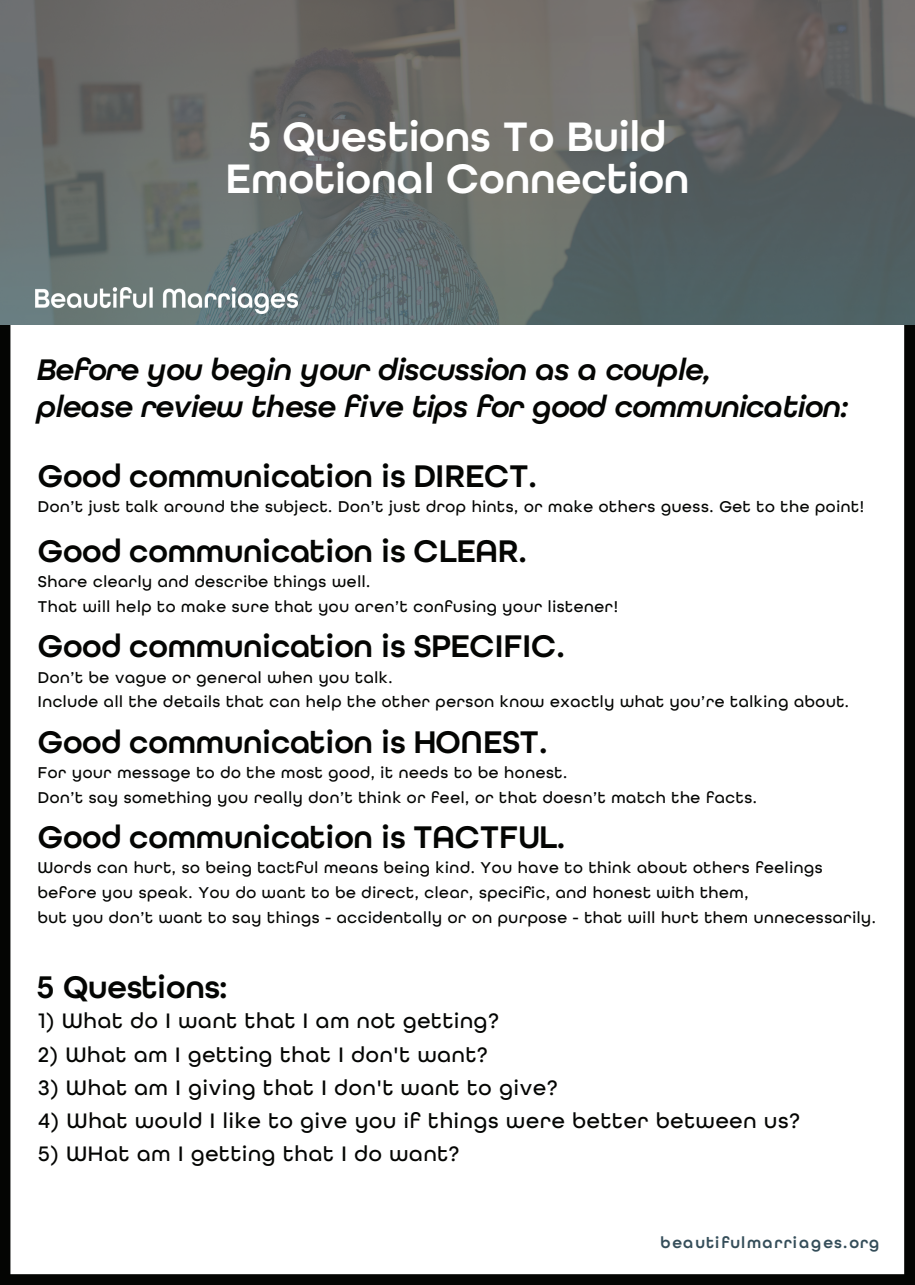
<style>
.page{position:relative;width:915px;height:1285px;background:#fff}
.page>*{position:absolute;margin:0;border:0;box-sizing:border-box;transform-origin:0 0}
.t1{font:600 43.5px/42px "All Round Gothic";color:#fff;text-align:center}
.t2{font:600 33px "All Round Gothic";color:#040503}
.t3{font:italic 600 31.5px/37.5px "All Round Gothic";letter-spacing:-.025em;color:#040503}
.t4{font:500 22.2px "All Round Gothic";letter-spacing:.04em;color:#040503}
.t5{font:500 16.5px/24.8px "All Round Gothic";letter-spacing:.04em;color:#040503}
.t6{font:600 16.5px "All Round Gothic";letter-spacing:.065em;color:#344d59}
</style>
<div class="page">
<img style="left:0;top:324px;width:914px;height:960px">
<img style="left:0;top:0;width:914px;height:324px">
<img style="left:35px;top:288px;width:262px;height:25px">
<h1 class="t1" style="left:225px;top:115px;width:465px">5 Questions To Build<br>Emotional Connection</h1>
<h3 class="t3" style="left:37px;top:350px;width:812px">Before you begin your discussion as a couple,<br>please review these five tips for good communication:</h3>
<h2 class="t2" style="left:38px;top:456px;width:500px">Good communication is DIRECT.</h2>
<p class="t5" style="left:38px;top:494px;width:827px">Don’t just talk around the subject. Don’t just drop hints, or make others guess. Get to the point!</p>
<h2 class="t2" style="left:38px;top:531px;width:490px">Good communication is CLEAR.</h2>
<p class="t5" style="left:38px;top:569px;width:581px">Share clearly and describe things well.<br>That will help to make sure that you aren’t confusing your listener!</p>
<h2 class="t2" style="left:38px;top:626px;width:528px">Good communication is SPECIFIC.</h2>
<p class="t5" style="left:38px;top:664px;width:812px">Don’t be vague or general when you talk.<br>Include all the details that can help the other person know exactly what you’re talking about.</p>
<h2 class="t2" style="left:38px;top:722px;width:511px">Good communication is HONEST.</h2>
<p class="t5" style="left:38px;top:759px;width:720px">For your message to do the most good, it needs to be honest.<br>Don’t say something you really don’t think or feel, or that doesn’t match the facts.</p>
<h2 class="t2" style="left:38px;top:817px;width:528px">Good communication is TACTFUL.</h2>
<p class="t5" style="left:38px;top:855px;width:839px">Words can hurt, so being tactful means being kind. You have to think about others feelings before you speak. You do want to be direct, clear, specific, and honest with them,<br>but you don’t want to say things - accidentally or on purpose - that will hurt them unnecessarily.</p>
<h2 class="t2" style="left:37px;top:967px;width:192px">5 Questions:</h2>
<h3 class="t4" style="left:38px;top:1007px;width:462px">1) What do I want that I am not getting?</h3>
<h3 class="t4" style="left:38px;top:1040px;width:451px">2) What am I getting that I don't want?</h3>
<h3 class="t4" style="left:38px;top:1073px;width:520px">3) What am I giving that I don't want to give?</h3>
<h3 class="t4" style="left:38px;top:1107px;width:762px">4) What would I like to give you if things were better between us?</h3>
<h3 class="t4" style="left:38px;top:1140px;width:422px">5) WHat am I getting that I do want?</h3>
<p class="t6" style="left:660px;top:1232px;width:220px">beautifulmarriages.org</p>
</div>
